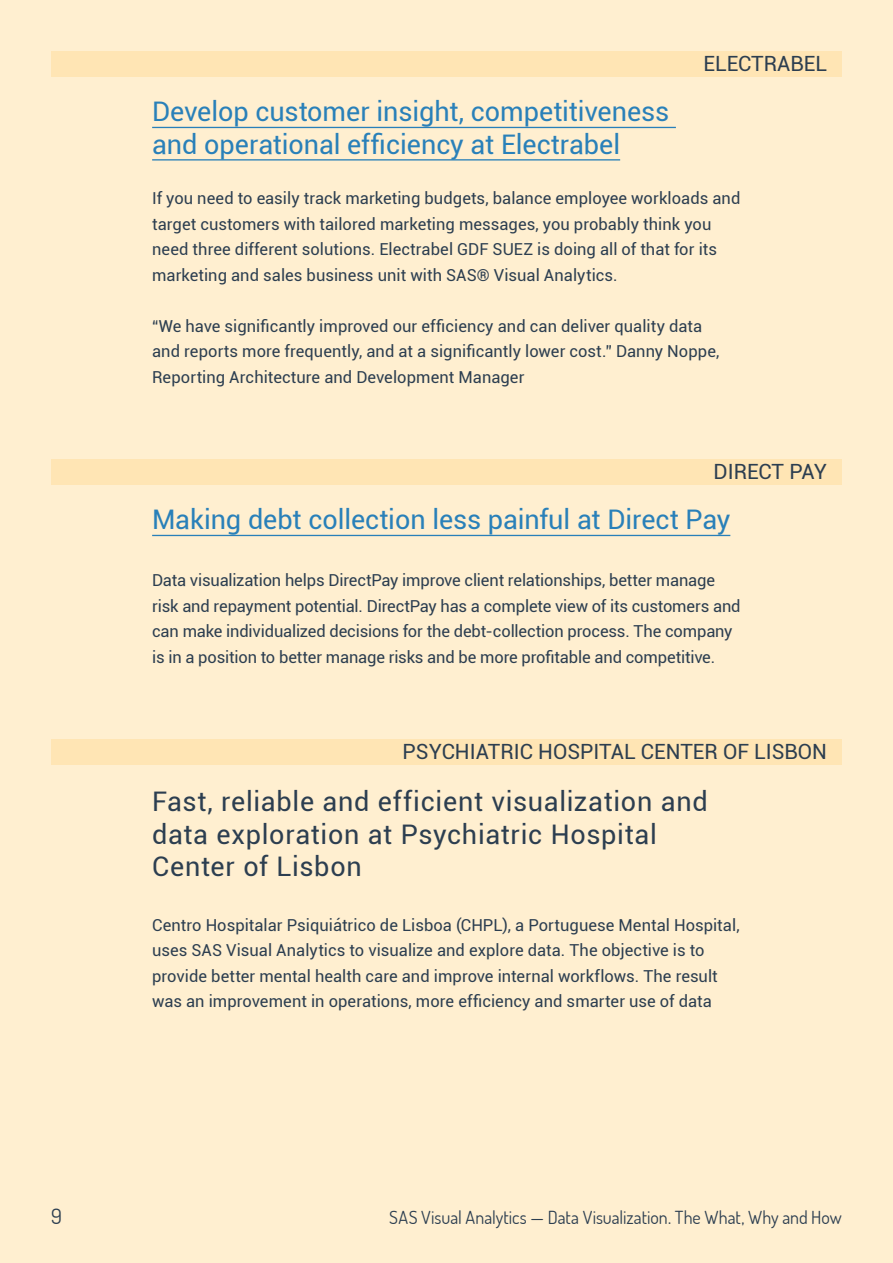
<style>
.page{position:relative;width:893px;height:1263px;background:#ffefd0}
.page>*{position:absolute;margin:0;border:0;box-sizing:border-box;transform-origin:0 0}
.t1{font:27px/32.4px "Roboto";letter-spacing:-.005em;color:#2980b9}
.t2{font:27px/32.4px "Roboto";letter-spacing:.025em;color:#2c3e50}
.t3{font:21px "Roboto";color:#2c3e50}
.t4{font:21px "Dosis";color:#2c3e50}
.t5{font:18px "Dosis";color:#2c3e50}
.t6{font:16.5px/25.5px "Roboto";color:#2c3e50}
</style>
<div class="page">
<hr style="left:152px;top:127px;width:524px;height:1px;background:#2980b9">
<hr style="left:152px;top:159px;width:468px;height:2px;background:#2980b9">
<div style="left:51px;top:51px;width:791px;height:25px;background:#ffe5b4"></div>
<hr style="left:152px;top:535px;width:578px;height:1px;background:#2980b9">
<div style="left:51px;top:459px;width:791px;height:26px;background:#ffe5b4"></div>
<div style="left:51px;top:739px;width:791px;height:25px;background:#ffe5b4"></div>
<h1 class="t1" style="left:152px;top:95px;width:518px">Develop customer insight, competitiveness and operational efficiency at Electrabel</h1>
<p class="t3" style="left:704px;top:49px;width:125px">ELECTRABEL</p>
<p class="t6" style="left:152px;top:185px;width:590px">If you need to easily track marketing budgets, balance employee workloads and target customers with tailored marketing messages, you probably think you need three different solutions. Electrabel GDF SUEZ is doing all of that for its marketing and sales business unit with SAS® Visual Analytics.</p>
<p class="t6" style="left:152px;top:312px;width:569px">“We have significantly improved our efficiency and can deliver quality data and reports more frequently, and at a significantly lower cost.” Danny Noppe,<br>Reporting Architecture and Development Manager</p>
<p class="t3" style="left:713px;top:457px;width:115px">DIRECT PAY</p>
<h1 class="t1" style="left:152px;top:503px;width:580px">Making debt collection less painful at Direct Pay</h1>
<p class="t6" style="left:152px;top:567px;width:590px">Data visualization helps DirectPay improve client relationships, better manage risk and repayment potential. DirectPay has a complete view of its customers and can make individualized decisions for the debt-collection process. The company is in a position to better manage risks and be more profitable and competitive.</p>
<p class="t3" style="left:402px;top:737px;width:426px">PSYCHIATRIC HOSPITAL CENTER OF LISBON</p>
<h1 class="t2" style="left:152px;top:784px;width:557px">Fast, reliable and efficient visualization and data exploration at Psychiatric Hospital<br>Center of Lisbon</h1>
<p class="t6" style="left:152px;top:911px;width:589px">Centro Hospitalar Psiquiátrico de Lisboa (CHPL), a Portuguese Mental Hospital, uses SAS Visual Analytics to visualize and explore data. The objective is to provide better mental health care and improve internal workflows. The result was an improvement in operations, more efficiency and smarter use of data</p>
<p class="t4" style="left:51px;top:1203px;width:12px">9</p>
<p class="t5" style="left:389px;top:1206px;width:454px">SAS Visual Analytics — Data Visualization. The What, Why and How</p>
</div>
